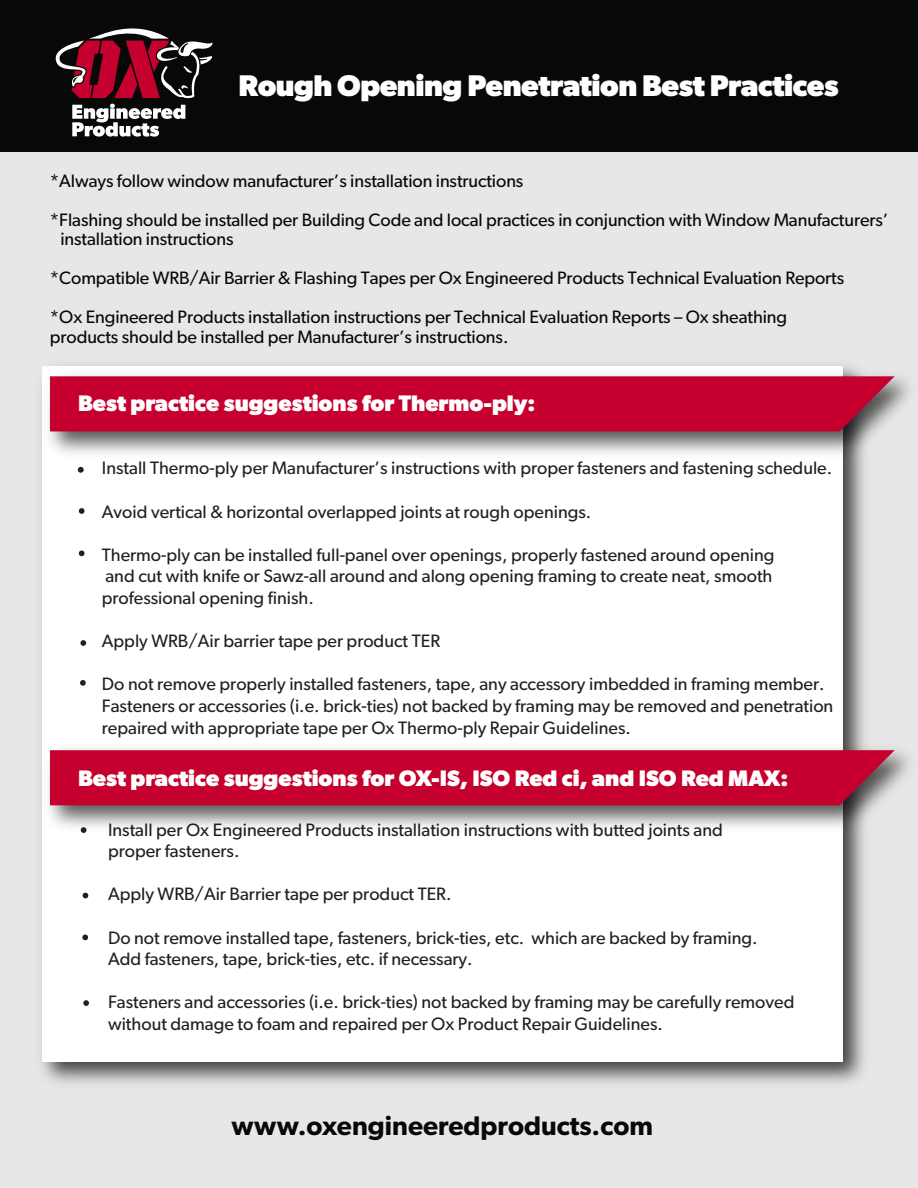
<style>
.page{position:relative;width:918px;height:1188px;background:#e6e7e6}
.page>*{position:absolute;margin:0;border:0;box-sizing:border-box;transform-origin:0 0}
.t1{font:700 30px "Gibson";letter-spacing:-.015em;color:#fff}
.t2{font:600 27px "Gibson";color:#070908}
.t3{font:700 22.5px "Gibson";color:#fff}
.t4{font:18px/21.6px "Gibson";color:#231f20}
.t5{font:18px/39px "Gibson";letter-spacing:-.005em;color:#070908}
</style>
<div class="page">
<div style="left:0;top:0;width:918px;height:152px;background:#070908"></div>
<img style="left:41px;top:465px;width:824px;height:619px">
<div style="left:42px;top:366px;width:801px;height:695px;background:#fff"></div>
<img style="left:41px;top:365px;width:869px;height:100px">
<div style="left:50px;top:376px;width:845px;height:55px;background:#c5002e"></div>
<svg style="left:80px;top:680px;width:6px;height:6px"></svg>
<svg style="left:83px;top:893px;width:5px;height:5px"></svg>
<svg style="left:82px;top:935px;width:6px;height:5px"></svg>
<svg style="left:83px;top:1000px;width:6px;height:6px"></svg>
<svg style="left:78px;top:467px;width:6px;height:6px"></svg>
<svg style="left:79px;top:508px;width:6px;height:6px"></svg>
<svg style="left:79px;top:550px;width:6px;height:6px"></svg>
<svg style="left:80px;top:640px;width:6px;height:6px"></svg>
<img style="left:41px;top:738px;width:869px;height:101px">
<div style="left:50px;top:750px;width:845px;height:55px;background:#c5002e"></div>
<svg style="left:55px;top:28px;width:158px;height:109px"></svg>
<h1 class="t1" style="left:239px;top:68px;width:602px">Rough Opening Penetration Best Practices</h1>
<p class="t5" style="left:50px;top:161px;width:840px">*Always follow window manufacturer’s installation instructions<br>*Flashing should be installed per Building Code and local practices in conjunction with Window Manufacturers’</p>
<p class="t5" style="left:50px;top:219px;width:796px;text-indent:10px">installation instructions<br>*Compatible WRB/Air Barrier &amp; Flashing Tapes per Ox Engineered Products Technical Evaluation Reports *Ox Engineered Products installation instructions per Technical Evaluation Reports – Ox sheathing</p>
<p class="t5" style="left:50px;top:317px;width:460px">products should be installed per Manufacturer’s instructions.</p>
<p class="t3" style="left:78px;top:390px;width:459px">Best practice suggestions for Thermo-ply:</p>
<p class="t4" style="left:102px;top:457px;width:732px">Install Thermo-ply per Manufacturer’s instructions with proper fasteners and fastening schedule.</p>
<p class="t4" style="left:102px;top:500px;width:491px">Avoid vertical &amp; horizontal overlapped joints at rough openings.</p>
<p class="t4" style="left:102px;top:543px;width:674px">Thermo-ply can be installed full-panel over openings, properly fastened around opening and cut with knife or Sawz-all around and along opening framing to create neat, smooth professional opening finish.</p>
<p class="t4" style="left:102px;top:630px;width:340px">Apply WRB/Air barrier tape per product TER</p>
<p class="t4" style="left:102px;top:673px;width:733px">Do not remove properly installed fasteners, tape, any accessory imbedded in framing member.<br>Fasteners or accessories (i.e. brick-ties) not backed by framing may be removed and penetration repaired with appropriate tape per Ox Thermo-ply Repair Guidelines.</p>
<p class="t3" style="left:78px;top:765px;width:712px">Best practice suggestions for OX-IS, ISO Red ci, and ISO Red MAX:</p>
<p class="t4" style="left:108px;top:818px;width:616px">Install per Ox Engineered Products installation instructions with butted joints and proper fasteners.</p>
<p class="t4" style="left:108px;top:883px;width:345px">Apply WRB/Air Barrier tape per product TER.</p>
<p class="t4" style="left:108px;top:926px;width:651px">Do not remove installed tape, fasteners, brick-ties, etc. which are backed by framing.<br>Add fasteners, tape, brick-ties, etc. if necessary.</p>
<p class="t4" style="left:108px;top:991px;width:688px">Fasteners and accessories (i.e. brick-ties) not backed by framing may be carefully removed without damage to foam and repaired per Ox Product Repair Guidelines.</p>
<h2 class="t2" style="left:232px;top:1109px;width:423px">www.oxengineeredproducts.com</h2>
</div>
